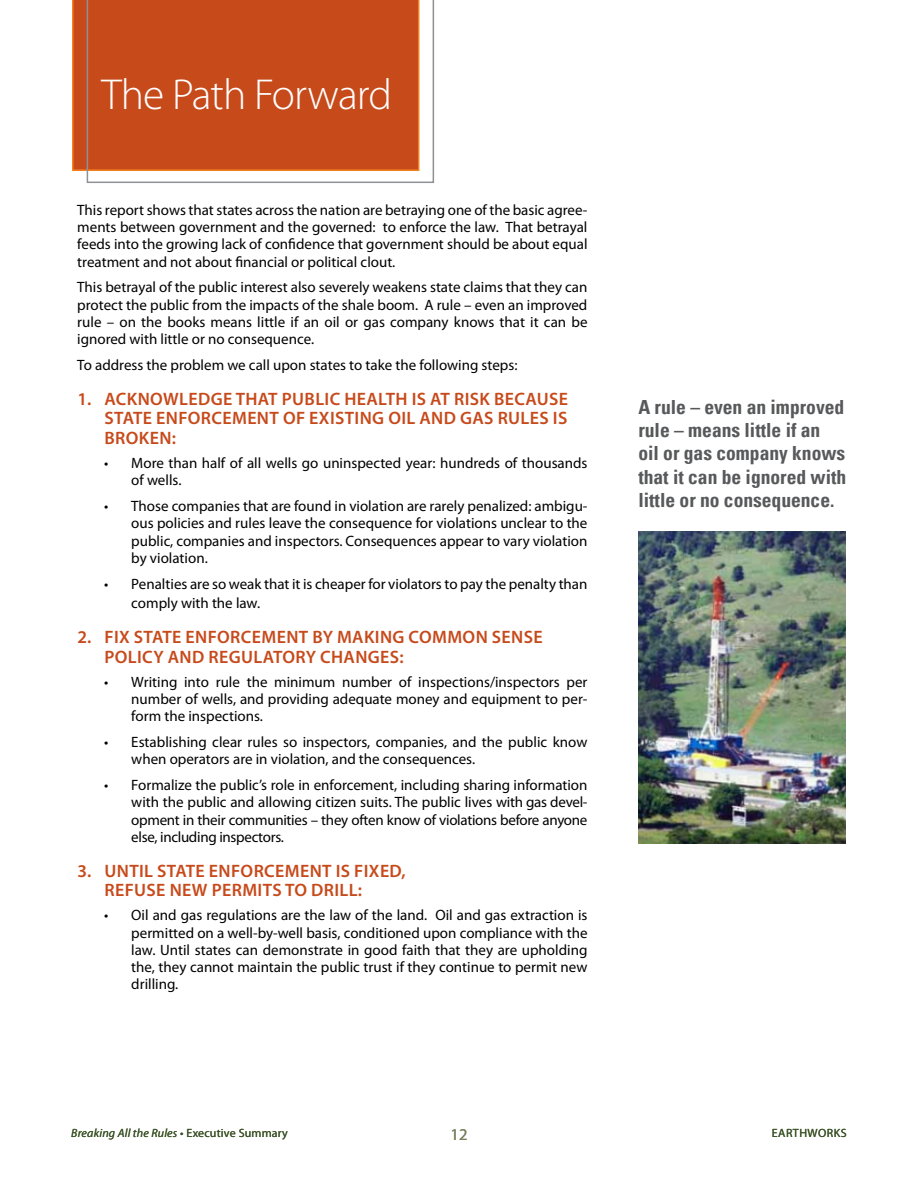
<style>
.page{position:relative;width:918px;height:1188px;background:#fff}
.page>*{position:absolute;margin:0;border:0;box-sizing:border-box;transform-origin:0 0}
.t1{font:300 43.5px "Myriad Pro";letter-spacing:-.02em;color:#fff}
.t2{font:700 condensed 19.5px/23.4px "Univers";color:#58595b}
.t3{font:600 18px/19.5px "Myriad Pro";letter-spacing:.02em;color:#c74a1b}
.t4{font:16.5px "Myriad Pro";color:#7a8463}
.t5{font:15px/17.2px "Myriad Pro";color:#000;text-align:justify}
.t6{font:italic 12px "Myriad Pro";letter-spacing:.015em;color:#3b5326}
.t7{font:12px "Myriad Pro";letter-spacing:.035em;color:#3b5326}
.s1{font-style:normal}
</style>
<div class="page">
<svg style="left:72px;top:0;width:15px;height:171px"></svg>
<svg style="left:87px;top:0;width:347px;height:183px"></svg>
<img style="left:638px;top:532px;width:208px;height:311px">
<h1 class="t1" style="left:102px;top:68px;width:292px">The Path Forward</h1>
<p class="t5" style="left:77px;top:201px;width:512px">This report shows that states across the nation are betraying one of the basic agree&shy;ments between government and the governed: to enforce the law. That betrayal feeds into the growing lack of confidence that government should be about equal treatment and not about financial or political clout.</p>
<p class="t5" style="left:77px;top:279px;width:512px">This betrayal of the public interest also severely weakens state claims that they can protect the public from the impacts of the shale boom. A rule – even an improved rule – on the books means little if an oil or gas company knows that it can be ignored with little or no consequence.</p>
<p class="t5" style="left:77px;top:356px;width:442px">To address the problem we call upon states to take the following steps:</p>
<p class="t3" style="left:105px;top:389px;width:463px;text-indent:-27px">1. ACKNOWLEDGE THAT PUBLIC HEALTH IS AT RISK BECAUSE<br>STATE ENFORCEMENT OF EXISTING OIL AND GAS RULES IS<br>BROKEN:</p>
<p class="t5" style="left:131px;top:454px;width:458px;text-indent:-27px">• More than half of all wells go uninspected year: hundreds of thousands of wells.</p>
<p class="t5" style="left:131px;top:497px;width:458px;text-indent:-27px">• Those companies that are found in violation are rarely penalized: ambigu&shy;ous policies and rules leave the consequence for violations unclear to the public, companies and inspectors. Consequences appear to vary violation by violation.</p>
<p class="t5" style="left:131px;top:574px;width:458px;line-height:19.5px;text-indent:-27px">• Penalties are so weak that it is cheaper for violators to pay the penalty than comply with the law.</p>
<p class="t3" style="left:105px;top:627px;width:430px;text-indent:-27px">2. FIX STATE ENFORCEMENT BY MAKING COMMON SENSE<br>POLICY AND REGULATORY CHANGES:</p>
<p class="t5" style="left:131px;top:673px;width:458px;text-indent:-27px">• Writing into rule the minimum number of inspections/inspectors per number of wells, and providing adequate money and equipment to per&shy;form the inspections.</p>
<p class="t5" style="left:131px;top:733px;width:458px;text-indent:-27px">• Establishing clear rules so inspectors, companies, and the public know when operators are in violation, and the consequences.</p>
<p class="t5" style="left:131px;top:776px;width:458px;text-indent:-27px">• Formalize the public’s role in enforcement, including sharing information with the public and allowing citizen suits. The public lives with gas devel&shy;opment in their communities – they often know of violations before anyone else, including inspectors.</p>
<p class="t3" style="left:105px;top:861px;width:303px;text-indent:-27px">3. UNTIL STATE ENFORCEMENT IS FIXED,<br>REFUSE NEW PERMITS TO DRILL:</p>
<p class="t5" style="left:131px;top:906px;width:458px;text-indent:-27px">• Oil and gas regulations are the law of the land. Oil and gas extraction is permitted on a well-by-well basis, conditioned upon compliance with the law. Until states can demonstrate in good faith that they are upholding the, they cannot maintain the public trust if they continue to permit new drilling.</p>
<h2 class="t2" style="left:638px;top:395px;width:210px">A rule – even an improved rule – means little if an<br>oil or gas company knows that it can be ignored with little or no consequence.</h2>
<p class="t6" style="left:71px;top:1126px;width:218px">Breaking All the Rules <span class="s1">• Executive Summary</span></p>
<p class="t4" style="left:450px;top:1125px;width:19px">12</p>
<p class="t7" style="left:772px;top:1126px;width:76px">Earthworks</p>
</div>
